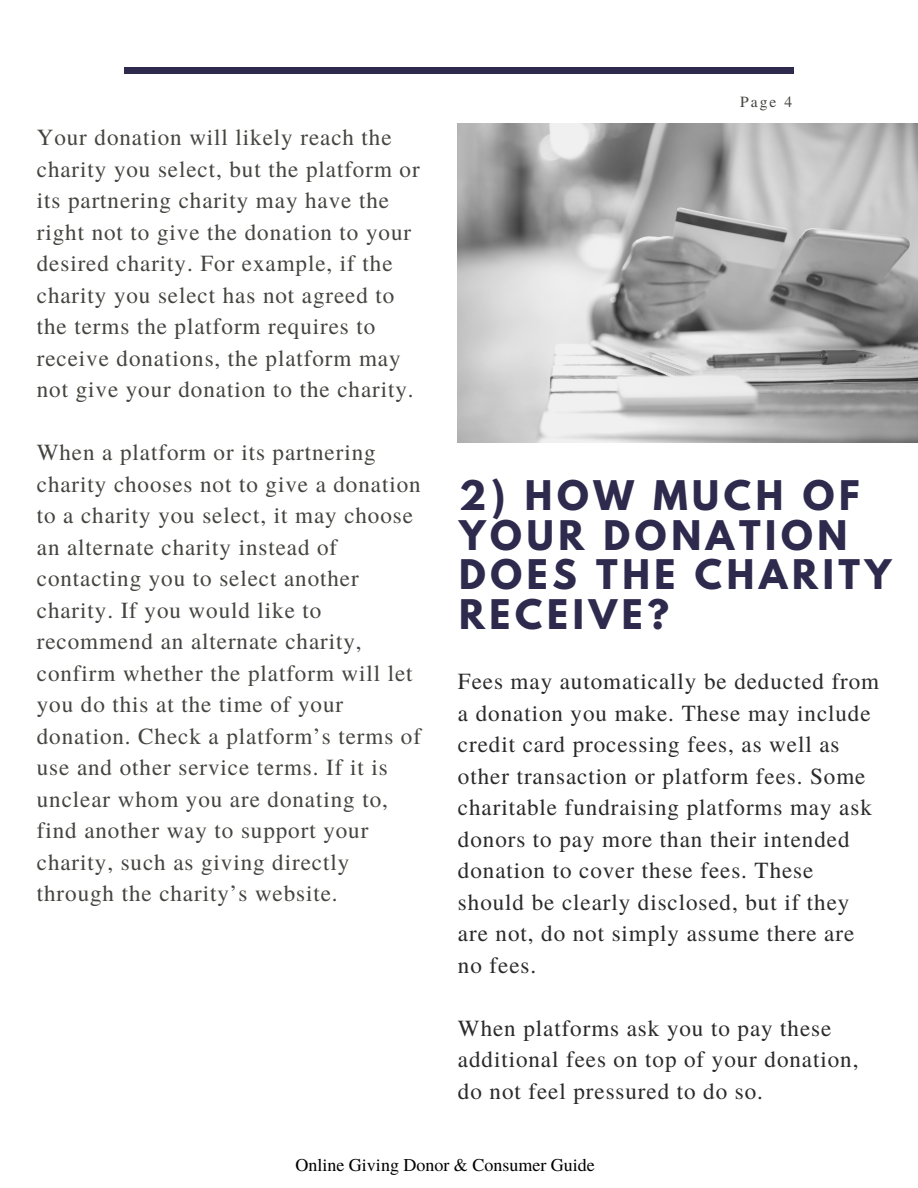
<style>
.page{position:relative;width:918px;height:1188px;background:#fff}
.page>*{position:absolute;margin:0;border:0;box-sizing:border-box;transform-origin:0 0}
.t1{font:700 36.15px/39.3px "League Spartan";letter-spacing:.13em;color:#2d2a4d}
.t2{font:23.1px/31.5px "Te X Gyre Termes";letter-spacing:.04em;color:#444440}
.t3{font:23.1px/31.5px "Te X Gyre Termes";letter-spacing:.04em;color:#2a2a2a}
.t4{font:18px "Te X Gyre Termes";color:#000}
.t5{font:15.6px "Te X Gyre Termes";color:#444440}
</style>
<div class="page">
<img style="left:458px;top:123px;width:460px;height:320px">
<div style="left:124px;top:67px;width:669px;height:7px;background:#2d2a4d"></div>
<p class="t2" style="left:37px;top:121px;width:384px">Your donation will likely reach the charity you select, but the platform or its partnering charity may have the right not to give the donation to your desired charity. For example, if the charity you select has not agreed to</p>
<p class="t2" style="left:37px;top:310px;width:378px">the terms the platform requires to receive donations, the platform may not give your donation to the charity.</p>
<p class="t2" style="left:37px;top:436px;width:385px">When a platform or its partnering charity chooses not to give a donation to a charity you select, it may choose an alternate charity instead of contacting you to select another charity. If you would like to</p>
<p class="t2" style="left:37px;top:625px;width:386px">recommend an alternate charity, confirm whether the platform will let you do this at the time of your donation. Check a platform’s terms of use and other service terms. If it is unclear whom you are donating to, find another way to support your charity, such as giving directly</p>
<p class="t2" style="left:37px;top:877px;width:302px">through the charity’s website.</p>
<p class="t5" style="left:740px;top:90px;width:53px">Page 4</p>
<p class="t1" style="left:459px;top:481px;width:434px">2) HOW MUCH OF<br>YOUR DONATION<br>DOES THE CHARITY<br>RECEIVE?</p>
<p class="t3" style="left:458px;top:665px;width:423px">Fees may automatically be deducted from a donation you make. These may include credit card processing fees, as well as other transaction or platform fees. Some charitable fundraising platforms may ask donors to pay more than their intended donation to cover these fees. These</p>
<p class="t3" style="left:458px;top:885px;width:393px">should be clearly disclosed, but if they</p>
<p class="t3" style="left:458px;top:917px;width:398px">are not, do not simply assume there are</p>
<p class="t3" style="left:458px;top:948px;width:80px">no fees.</p>
<p class="t3" style="left:458px;top:1011px;width:402px">When platforms ask you to pay these additional fees on top of your donation, do not feel pressured to do so.</p>
<p class="t4" style="left:296px;top:1152px;width:301px">Online Giving Donor &amp; Consumer Guide</p>
</div>
